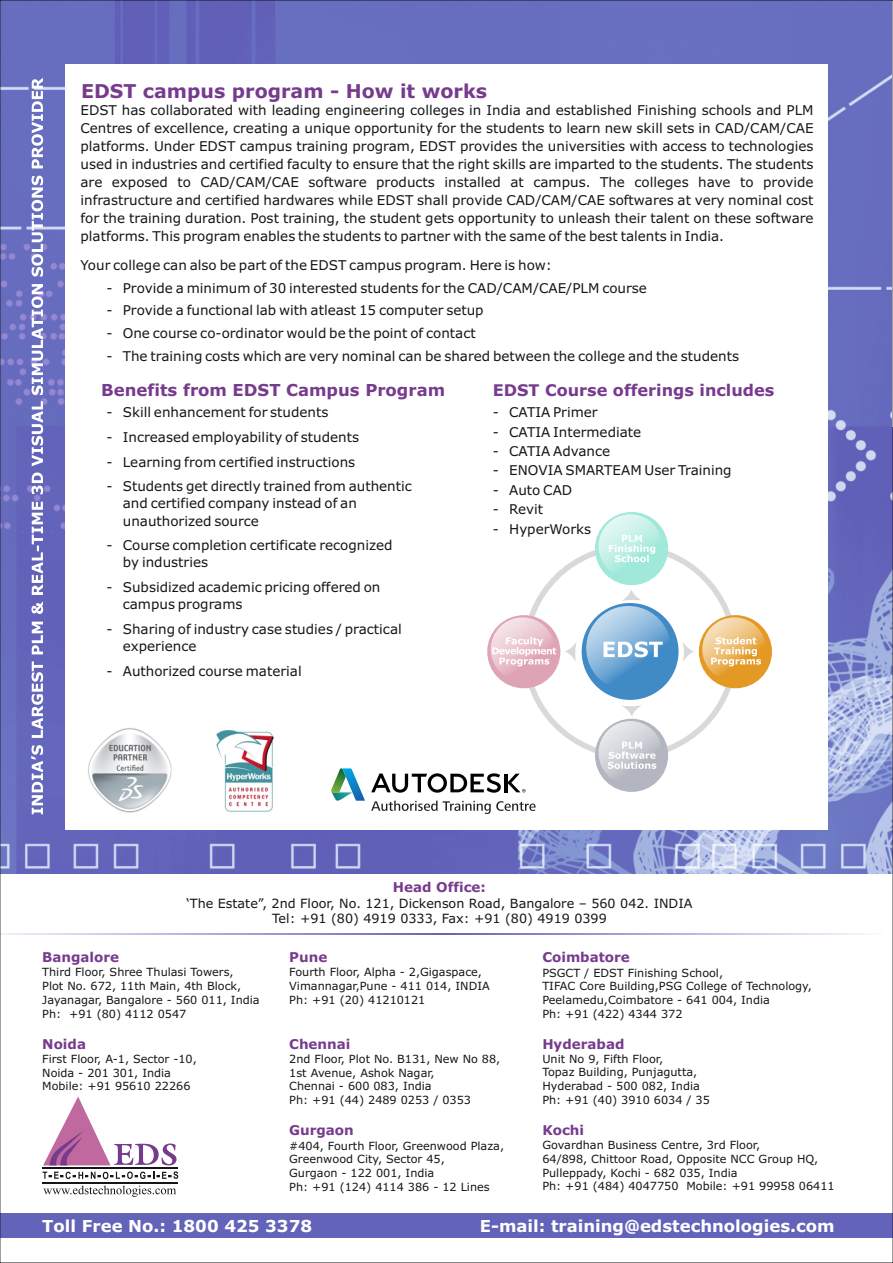
<style>
.page{position:relative;width:893px;height:1263px;background:#fff}
.page>*{position:absolute;margin:0;border:0;box-sizing:border-box;transform-origin:0 0}
.t1{font:700 19.05px "Verdana";color:#773b8e}
.t2{font:700 16.5px "Verdana";color:#fff}
.t3{font:700 16.5px "Verdana";color:#773b8e}
.t4{font:700 16.05px "Verdana";color:#773b8e}
.t5{font:13.5px/17.9px "Verdana";color:#151616}
.t6{font:700 13.5px "Verdana";color:#773b8e}
.t7{font:12.75px/15.5px "Verdana";color:#151616;text-align:center}
.t8{font:11.25px/13.6px "Verdana";color:#151616}
</style>
<div class="page">
<img style="left:2px;top:2px;width:889px;height:872px">
<div style="left:65px;top:64px;width:763px;height:765px;background:#fff"></div>
<svg style="left:31px;top:78px;width:12px;height:736px"></svg>
<svg style="left:565px;top:642px;width:12px;height:19px"></svg>
<svg style="left:683px;top:642px;width:11px;height:19px"></svg>
<svg style="left:622px;top:590px;width:19px;height:11px"></svg>
<svg style="left:622px;top:705px;width:19px;height:11px"></svg>
<div style="left:582px;top:603px;width:96px;height:97px;background:#408ac6;border-radius:50%"></div>
<svg style="left:586px;top:606px;width:85px;height:84px"></svg>
<div style="left:699px;top:615px;width:73px;height:73px;background:#e49924;border-radius:50%"></div>
<svg style="left:702px;top:617px;width:64px;height:64px"></svg>
<div style="left:595px;top:512px;width:73px;height:73px;background:#a0e8d9;border-radius:50%"></div>
<svg style="left:598px;top:514px;width:64px;height:64px"></svg>
<div style="left:487px;top:615px;width:73px;height:73px;background:#dfa4b3;border-radius:50%"></div>
<svg style="left:491px;top:617px;width:63px;height:64px"></svg>
<div style="left:595px;top:719px;width:73px;height:73px;background:#b3b6c0;border-radius:50%"></div>
<svg style="left:598px;top:721px;width:64px;height:64px"></svg>
<svg style="left:609px;top:535px;width:46px;height:27px"></svg>
<svg style="left:711px;top:637px;width:50px;height:29px"></svg>
<svg style="left:608px;top:742px;width:48px;height:27px"></svg>
<svg style="left:492px;top:637px;width:64px;height:29px"></svg>
<svg style="left:603px;top:641px;width:60px;height:16px"></svg>
<svg style="left:371px;top:800px;width:165px;height:14px"></svg>
<svg style="left:331px;top:768px;width:34px;height:33px"></svg>
<hr style="left:504px;top:774px;width:3px;height:18px;background:#000003">
<svg style="left:371px;top:773px;width:130px;height:20px"></svg>
<svg style="left:507px;top:774px;width:18px;height:18px"></svg>
<img style="left:88px;top:728px;width:84px;height:85px">
<img style="left:216px;top:729px;width:58px;height:83px">
<svg style="left:43px;top:1096px;width:133px;height:69px"></svg>
<svg style="left:43px;top:1171px;width:135px;height:8px"></svg>
<hr style="left:42px;top:1167px;width:136px;height:2px;background:#151616">
<hr style="left:42px;top:1182px;width:136px;height:1px;background:#151616">
<svg style="left:43px;top:1185px;width:133px;height:12px"></svg>
<div style="left:0;top:1213px;width:893px;height:25px;background:#6463ba"></div>
<hr style="left:0;top:933px;width:886px;height:2px;background:#6463ba">
<h1 class="t1" style="left:81px;top:83px;width:408px">EDST campus program - How it works</h1>
<p class="t5" style="left:80px;top:103px;width:735px;text-align:justify">EDST has collaborated with leading engineering colleges in India and established Finishing schools and PLM Centres of excellence, creating a unique opportunity for the students to learn new skill sets in CAD/CAM/CAE platforms. Under EDST campus training program, EDST provides the universities with access to technologies used in industries and certified faculty to ensure that the right skills are imparted to the students. The students are exposed to CAD/CAM/CAE software products installed at campus. The colleges have to provide infrastructure and certified hardwares while EDST shall provide CAD/CAM/CAE softwares at very nominal cost for the training duration. Post training, the student gets opportunity to unleash their talent on these software platforms. This program enables the students to partner with the same of the best talents in India.</p>
<p class="t5" style="left:80px;top:257px;width:473px">Your college can also be part of the EDST campus program. Here is how:</p>
<p class="t5" style="left:106px;top:280px;width:542px">- Provide a minimum of 30 interested students for the CAD/CAM/CAE/PLM course</p>
<p class="t5" style="left:106px;top:303px;width:379px">- Provide a functional lab with atleast 15 computer setup</p>
<p class="t5" style="left:106px;top:325px;width:371px">- One course co-ordinator would be the point of contact</p>
<p class="t5" style="left:106px;top:348px;width:634px">- The training costs which are very nominal can be shared between the college and the students</p>
<p class="t3" style="left:101px;top:383px;width:345px">Benefits from EDST Campus Program</p>
<p class="t4" style="left:493px;top:384px;width:283px">EDST Course offerings includes</p>
<p class="t5" style="left:106px;top:405px;width:224px">- Skill enhancement for students</p>
<p class="t5" style="left:106px;top:429px;width:254px">- Increased employability of students</p>
<p class="t5" style="left:106px;top:454px;width:250px">- Learning from certified instructions</p>
<p class="t5" style="left:123px;top:479px;width:291px;line-height:17.2px;text-indent:-16px">- Students get directly trained from authentic and certified company instead of an unauthorized source</p>
<p class="t5" style="left:123px;top:538px;width:271px;line-height:17.2px;text-indent:-16px">- Course completion certificate recognized by industries</p>
<p class="t5" style="left:123px;top:580px;width:259px;line-height:17.2px;text-indent:-16px">- Subsidized academic pricing offered on campus programs</p>
<p class="t5" style="left:123px;top:621px;width:281px;line-height:17.2px;text-indent:-16px">- Sharing of industry case studies / practical experience</p>
<p class="t5" style="left:106px;top:663px;width:197px">- Authorized course material</p>
<p class="t5" style="left:493px;top:405px;width:106px">- CATIA Primer</p>
<p class="t5" style="left:493px;top:424px;width:150px">- CATIA Intermediate</p>
<p class="t5" style="left:493px;top:443px;width:119px">- CATIA Advance</p>
<p class="t5" style="left:493px;top:463px;width:240px">- ENOVIA SMARTEAM User Training</p>
<p class="t5" style="left:493px;top:482px;width:81px">- Auto CAD</p>
<p class="t5" style="left:493px;top:501px;width:52px">- Revit</p>
<p class="t5" style="left:493px;top:521px;width:100px">- HyperWorks</p>
<p class="t6" style="left:393px;top:881px;width:95px">Head Office:</p>
<p class="t7" style="left:186px;top:896px;width:508px">‘The Estate”, 2nd Floor, No. 121, Dickenson Road, Bangalore – 560 042. INDIA<br>Tel: +91 (80) 4919 0333, Fax: +91 (80) 4919 0399</p>
<p class="t6" style="left:42px;top:952px;width:78px">Bangalore</p>
<p class="t8" style="left:42px;top:966px;width:219px">Third Floor, Shree Thulasi Towers,<br>Plot No. 672, 11th Main, 4th Block,<br>Jayanagar, Bangalore - 560 011, India<br>Ph: +91 (80) 4112 0547</p>
<p class="t6" style="left:42px;top:1038px;width:45px">Noida</p>
<p class="t8" style="left:42px;top:1053px;width:156px">First Floor, A-1, Sector -10,<br>Noida - 201 301, India<br>Mobile: +91 95610 22266</p>
<p class="t6" style="left:289px;top:952px;width:40px">Pune</p>
<p class="t8" style="left:289px;top:966px;width:202px">Fourth Floor, Alpha - 2,Gigaspace,<br>Vimannagar,Pune - 411 014, INDIA<br>Ph: +91 (20) 41210121</p>
<p class="t6" style="left:289px;top:1038px;width:63px">Chennai</p>
<p class="t8" style="left:289px;top:1053px;width:213px">2nd Floor, Plot No. B131, New No 88,<br>1st Avenue, Ashok Nagar,<br>Chennai - 600 083, India<br>Ph: +91 (44) 2489 0253 / 0353</p>
<p class="t6" style="left:542px;top:952px;width:89px">Coimbatore</p>
<p class="t8" style="left:542px;top:966px;width:271px">PSGCT / EDST Finishing School,<br>TIFAC Core Building,PSG College of Technology, Peelamedu,Coimbatore - 641 004, India<br>Ph: +91 (422) 4344 372</p>
<p class="t6" style="left:542px;top:1038px;width:84px">Hyderabad</p>
<p class="t8" style="left:542px;top:1053px;width:169px">Unit No 9, Fifth Floor,<br>Topaz Building, Punjagutta,<br>Hyderabad - 500 082, India<br>Ph: +91 (40) 3910 6034 / 35</p>
<p class="t6" style="left:542px;top:1125px;width:43px">Kochi</p>
<p class="t8" style="left:542px;top:1139px;width:294px">Govardhan Business Centre, 3rd Floor,<br>64/898, Chittoor Road, Opposite NCC Group HQ, Pulleppady, Kochi - 682 035, India<br>Ph: +91 (484) 4047750 Mobile: +91 99958 06411</p>
<p class="t2" style="left:480px;top:1219px;width:356px">E-mail: training@edstechnologies.com</p>
<p class="t6" style="left:289px;top:1125px;width:66px">Gurgaon</p>
<p class="t8" style="left:289px;top:1139px;width:216px">#404, Fourth Floor, Greenwood Plaza,<br>Greenwood City, Sector 45,<br>Gurgaon - 122 001, India<br>Ph: +91 (124) 4114 386 - 12 Lines</p>
<p class="t2" style="left:42px;top:1219px;width:271px">Toll Free No.: 1800 425 3378</p>
</div>
